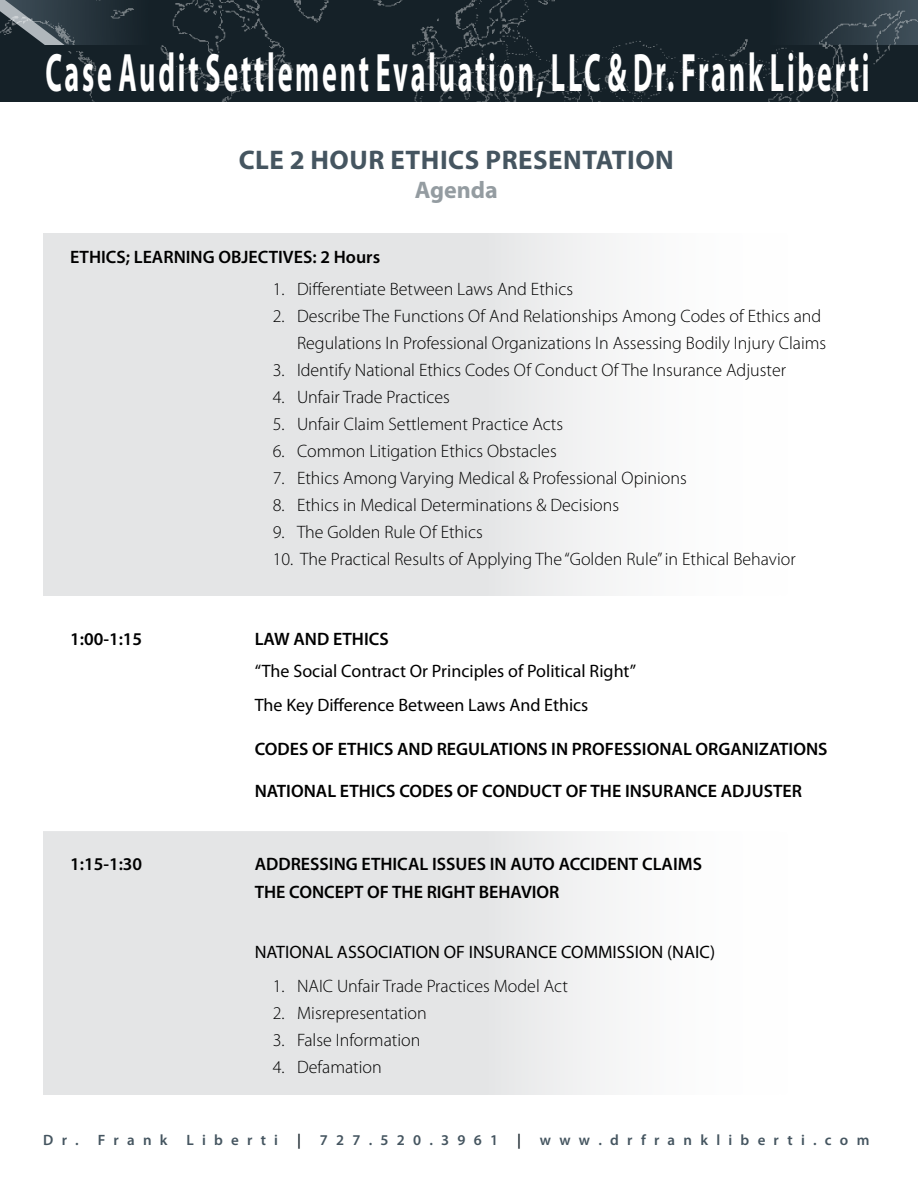
<style>
.page{position:relative;width:918px;height:1188px;background:#fff}
.page>*{position:absolute;margin:0;border:0;box-sizing:border-box;transform-origin:0 0}
.t1{font:700 54.45px "Myriad Pro";letter-spacing:.1em;color:#fff;scale:.52 1}
.t2{font:700 27px "Myriad Pro";letter-spacing:.02em;color:#455560}
.t3{font:700 24px "Myriad Pro";color:#949ca1}
.Times_Continued_Numb{font:300 18px/27px "Myriad Pro";color:#000;text-align:right}
.Times_Topic{font:600 18px "Myriad Pro";color:#000}
.Times_Titles_Descrip{font:18px "Myriad Pro";color:#000}
.Times_Titles{font:600 18px "Myriad Pro";color:#000}
.Times_Numbers{font:300 18px "Myriad Pro";color:#000}
.t4{font:600 15px "Myriad Pro";letter-spacing:.55em;color:#455560}
.t5{font:600 15px "Myriad Pro";color:#152128}
</style>
<div class="page">
<img style="left:0;top:0;width:918px;height:102px">
<div style="left:64px;top:45px;width:20px;height:6px;background:#152128"></div>
<div style="left:45px;top:45px;width:19px;height:6px;background:#152128"></div>
<div style="left:43px;top:832px;width:765px;height:263px;background:linear-gradient(to right,#dcdddf,#fbfbfb)"></div>
<div style="left:43px;top:233px;width:765px;height:363px;background:linear-gradient(to right,#dcdddf,#fbfbfb)"></div>
<h1 class="t1" style="left:45px;top:37px;width:1586px">Case Audit Settlement Evaluation, LLC &amp; Dr. Frank Liberti</h1>
<p class="t2" style="left:239px;top:142px;width:437px">CLE 2 HOUR ETHICS PRESENTATION</p>
<p class="t3" style="left:415px;top:174px;width:85px">Agenda</p>
<p class="Times_Topic" style="left:70px;top:246px;width:311px">ETHICS; LEARNING OBJECTIVES: 2 Hours</p>
<p class="Times_Numbers" style="left:273px;top:278px;width:302px">1. Differentiate Between Laws And Ethics</p>
<p class="Times_Continued_Numb" style="left:273px;top:302px;width:555px">2. Describe The Functions Of And Relationships Among Codes of Ethics and<br>Regulations In Professional Organizations In Assessing Bodily Injury Claims</p>
<p class="Times_Continued_Numb" style="left:273px;top:356px;width:515px">3. Identify National Ethics Codes Of Conduct Of The Insurance Adjuster</p>
<p class="Times_Continued_Numb" style="left:273px;top:383px;width:179px">4. Unfair Trade Practices</p>
<p class="Times_Continued_Numb" style="left:273px;top:410px;width:292px">5. Unfair Claim Settlement Practice Acts</p>
<p class="Times_Continued_Numb" style="left:273px;top:437px;width:286px">6. Common Litigation Ethics Obstacles</p>
<p class="Times_Continued_Numb" style="left:273px;top:464px;width:416px">7. Ethics Among Varying Medical &amp; Professional Opinions</p>
<p class="Times_Continued_Numb" style="left:273px;top:491px;width:348px">8. Ethics in Medical Determinations &amp; Decisions</p>
<p class="Times_Continued_Numb" style="left:273px;top:518px;width:212px">9. The Golden Rule Of Ethics</p>
<p class="Times_Continued_Numb" style="left:273px;top:545px;width:525px">10. The Practical Results of Applying The “Golden Rule” in Ethical Behavior</p>
<p class="Times_Titles" style="left:70px;top:628px;width:74px">1:00-1:15</p>
<p class="Times_Titles" style="left:255px;top:628px;width:136px">LAW AND ETHICS</p>
<p class="Times_Titles_Descrip" style="left:255px;top:660px;width:383px">“The Social Contract Or Principles of Political Right”</p>
<p class="Times_Titles_Descrip" style="left:255px;top:694px;width:335px">The Key Difference Between Laws And Ethics</p>
<p class="Times_Topic" style="left:255px;top:738px;width:574px">CODES OF ETHICS AND REGULATIONS IN PROFESSIONAL ORGANIZATIONS</p>
<p class="Times_Topic" style="left:255px;top:779px;width:549px">NATIONAL ETHICS CODES OF CONDUCT OF THE INSURANCE ADJUSTER</p>
<p class="Times_Titles" style="left:70px;top:853px;width:74px">1:15-1:30</p>
<p class="Times_Titles" style="left:255px;top:853px;width:449px">ADDRESSING ETHICAL ISSUES IN AUTO ACCIDENT CLAIMS</p>
<p class="Times_Titles" style="left:255px;top:881px;width:306px">THE CONCEPT OF THE RIGHT BEHAVIOR</p>
<p class="Times_Titles_Descrip" style="left:255px;top:941px;width:462px">NATIONAL ASSOCIATION OF INSURANCE COMMISSION (NAIC)</p>
<p class="Times_Numbers" style="left:273px;top:975px;width:297px">1. NAIC Unfair Trade Practices Model Act</p>
<p class="Times_Continued_Numb" style="left:273px;top:999px;width:156px">2. Misrepresentation</p>
<p class="Times_Continued_Numb" style="left:273px;top:1026px;width:149px">3. False Information</p>
<p class="Times_Continued_Numb" style="left:273px;top:1053px;width:111px">4. Defamation</p>
<p class="t4" style="left:43px;top:1131px;width:126px">Dr. Frank</p>
<p class="t4" style="left:186px;top:1131px;width:93px">Liberti</p>
<p class="t5" style="left:297px;top:1131px;width:5px">|</p>
<p class="t4" style="left:320px;top:1131px;width:180px">727.520.3961</p>
<p class="t5" style="left:517px;top:1131px;width:5px">|</p>
<p class="t4" style="left:540px;top:1131px;width:331px">www.drfrankliberti.com</p>
</div>
